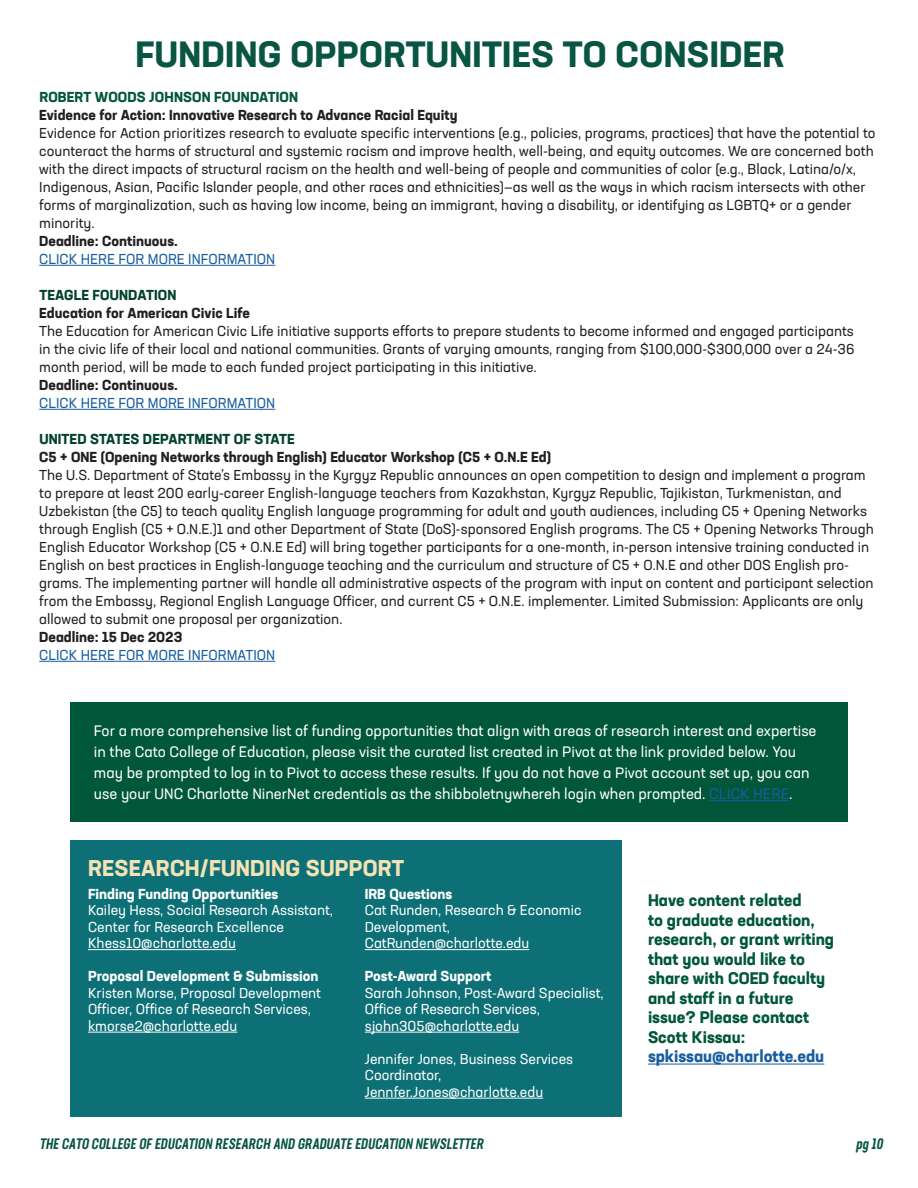
<style>
.page{position:relative;width:918px;height:1188px;background:#fff}
.page>*{position:absolute;margin:0;border:0;box-sizing:border-box;transform-origin:0 0}
.t1{font:700 36px "Neusa Next Std";letter-spacing:.01em;color:#085542}
.t2{font:700 22.5px "Neusa Next Std";letter-spacing:.01em;color:#f2e2b4}
.subhead{font:700 16.5px/19.5px "Neusa Next Std";color:#005739}
.oppo_body{font:15px/21px "Neusa Next Std";color:#fff}
.t3{font:italic 500 15px "Neusa Next Std Compact";color:#085542}
.oppo_body-2{font:14.25px/18px "Neusa Next Std";color:#231f20}
.oppo_body-3{font:14.25px/16.5px "Neusa Next Std";color:#fff}
.oppo_body-4{font:700 14.25px "Neusa Next Std";color:#231f20}
.oppo_body-5{font:700 14.25px "Neusa Next Std";color:#fff}
.oppo_body-6{font:14.25px "Neusa Next Std";color:#175d9e}
.oppo_body-7{font:700 14.25px "Neusa Next Std";letter-spacing:.01em;color:#03422e}
.s1{font-weight:700;color:#005739}
.s2{font-weight:700}
.s3{font-weight:700;color:#03422e}
.s4{color:#175d9e}
</style>
<div class="page">
<hr style="left:39px;top:265px;width:236px;height:1px;background:#175d9e">
<hr style="left:39px;top:409px;width:236px;height:1px;background:#175d9e">
<hr style="left:39px;top:661px;width:236px;height:1px;background:#175d9e">
<div style="left:70px;top:702px;width:778px;height:120px;background:#005739"></div>
<hr style="left:709px;top:800px;width:80px;height:1px;background:#175d9e">
<div style="left:70px;top:840px;width:552px;height:276px;background:#0d7076"></div>
<hr style="left:88px;top:949px;width:148px;height:1px;background:#fff">
<hr style="left:88px;top:1032px;width:149px;height:1px;background:#fff">
<hr style="left:365px;top:949px;width:164px;height:1px;background:#fff">
<hr style="left:365px;top:1032px;width:154px;height:1px;background:#fff">
<hr style="left:365px;top:1098px;width:178px;height:1px;background:#fff">
<hr style="left:648px;top:1064px;width:176px;height:1px;background:#175d9e">
<p class="t1" style="left:136px;top:31px;width:651px">FUNDING OPPORTUNITIES TO CONSIDER</p>
<p class="oppo_body-2" style="left:39px;top:88px;width:838px"><span class="s1">ROBERT WOODS JOHNSON FOUNDATION<br></span><span class="s2">Evidence for Action: Innovative Research to Advance Racial Equity<br></span>Evidence for Action prioritizes research to evaluate specific interventions (e.g., policies, programs, practices) that have the potential to counteract the harms of structural and systemic racism and improve health, well-being, and equity outcomes. We are concerned both with the direct impacts of structural racism on the health and well-being of people and communities of color (e.g., Black, Latina/o/x, Indigenous, Asian, Pacific Islander people, and other races and ethnicities)—as well as the ways in which racism intersects with other forms of marginalization, such as having low income, being an immigrant, having a disability, or identifying as LGBTQ+ or a gender minority.</p>
<p class="oppo_body-4" style="left:39px;top:232px;width:140px">Deadline: Continuous.</p>
<p class="oppo_body-6" style="left:39px;top:250px;width:237px">CLICK HERE FOR MORE INFORMATION</p>
<p class="oppo_body-2" style="left:39px;top:286px;width:817px"><span class="s3">TEAGLE FOUNDATION<br></span><span class="s2">Education for American Civic Life<br></span>The Education for American Civic Life initiative supports efforts to prepare students to become informed and engaged participants in the civic life of their local and national communities. Grants of varying amounts, ranging from $100,000-$300,000 over a 24-36 month period, will be made to each funded project participating in this initiative.</p>
<p class="oppo_body-4" style="left:39px;top:376px;width:140px">Deadline: Continuous.</p>
<p class="oppo_body-6" style="left:39px;top:394px;width:237px">CLICK HERE FOR MORE INFORMATION</p>
<p class="oppo_body-7" style="left:39px;top:430px;width:257px">UNITED STATES DEPARTMENT OF STATE</p>
<p class="oppo_body-4" style="left:39px;top:448px;width:514px">C5 + ONE (Opening Networks through English) Educator Workshop (C5 + O.N.E Ed)</p>
<p class="oppo_body-2" style="left:39px;top:466px;width:836px">The U.S. Department of State’s Embassy in the Kyrgyz Republic announces an open competition to design and implement a program to prepare at least 200 early-career English-language teachers from Kazakhstan, Kyrgyz Republic, Tajikistan, Turkmenistan, and Uzbekistan (the C5) to teach quality English language programming for adult and youth audiences, including C5 + Opening Networks through English (C5 + O.N.E.)1 and other Department of State (DoS)-sponsored English programs. The C5 + Opening Networks Through English Educator Workshop (C5 + O.N.E Ed) will bring together participants for a one-month, in-person intensive training conducted in English on best practices in English-language teaching and the curriculum and structure of C5 + O.N.E and other DOS English pro&shy;grams. The implementing partner will handle all administrative aspects of the program with input on content and participant selection from the Embassy, Regional English Language Officer, and current C5 + O.N.E. implementer. Limited Submission: Applicants are only allowed to submit one proposal per organization.</p>
<p class="oppo_body-4" style="left:39px;top:628px;width:145px">Deadline: 15 Dec 2023</p>
<p class="oppo_body-6" style="left:39px;top:646px;width:237px">CLICK HERE FOR MORE INFORMATION</p>
<p class="oppo_body" style="left:94px;top:720px;width:724px">For a more comprehensive list of funding opportunities that align with areas of research interest and expertise in the Cato College of Education, please visit the curated list created in Pivot at the link provided below. You may be prompted to log in to Pivot to access these results. If you do not have a Pivot account set up, you can use your UNC Charlotte NinerNet credentials as the shibboletnywhereh login when prompted. <span class="s4">CLICK HERE</span>.</p>
<p class="t2" style="left:88px;top:853px;width:318px">RESEARCH/FUNDING SUPPORT</p>
<p class="oppo_body-5" style="left:88px;top:884px;width:192px">Finding Funding Opportunities</p>
<p class="oppo_body-3" style="left:88px;top:902px;width:247px">Kailey Hess, Social Research Assistant,<br>Center for Research Excellence</p>
<p class="oppo_body-3" style="left:88px;top:935px;width:149px">Khess10@charlotte.edu</p>
<p class="oppo_body-5" style="left:88px;top:967px;width:232px">Proposal Development &amp; Submission</p>
<p class="oppo_body-3" style="left:88px;top:984px;width:235px">Kristen Morse, Proposal Development<br>Officer, Office of Research Services, kmorse2@charlotte.edu</p>
<p class="oppo_body-5" style="left:365px;top:884px;width:89px">IRB Questions</p>
<p class="oppo_body-3" style="left:365px;top:902px;width:218px">Cat Runden, Research &amp; Economic<br>Development,<br>CatRunden@charlotte.edu</p>
<p class="oppo_body-5" style="left:365px;top:967px;width:128px">Post-Award Support</p>
<p class="oppo_body-3" style="left:365px;top:984px;width:240px">Sarah Johnson, Post-Award Specialist,<br>Office of Research Services, sjohn305@charlotte.edu</p>
<p class="oppo_body-3" style="left:365px;top:1050px;width:210px">Jennifer Jones, Business Services<br>Coordinator,<br>Jennfer.Jones@charlotte.edu</p>
<p class="subhead" style="left:648px;top:891px;width:188px">Have content related<br>to graduate education, research, or grant writing that you would like to share with COED faculty and staff in a future issue? Please contact<br>Scott Kissau: <span class="s4">spkissau@charlotte.edu</span></p>
<p class="t3" style="left:39px;top:1134px;width:448px">THE CATO COLLEGE OF EDUCATION RESEARCH AND GRADUATE EDUCATION NEWSLETTER</p>
<p class="t3" style="left:856px;top:1134px;width:31px">pg 10</p>
</div>
